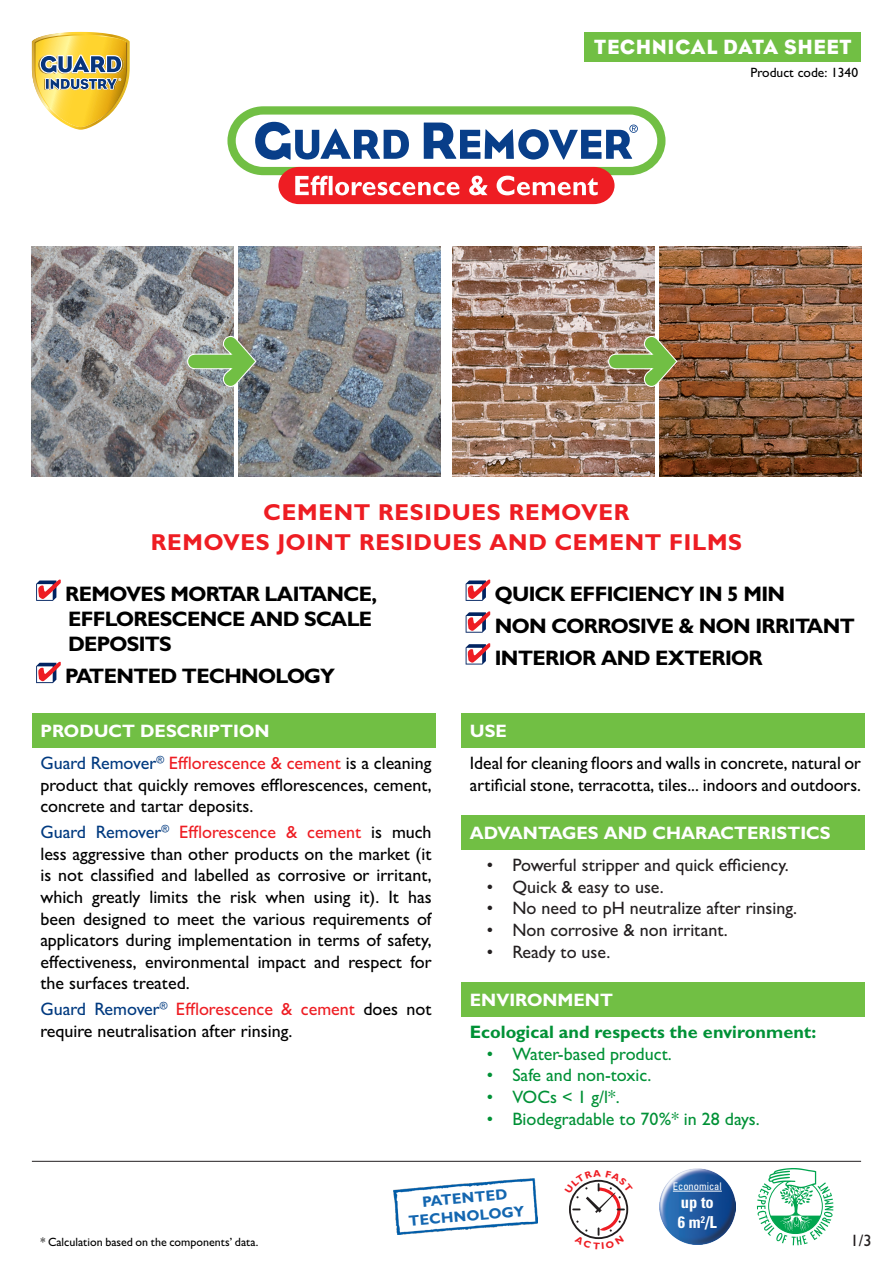
<style>
.page{position:relative;width:893px;height:1263px;background:#fff}
.page>*{position:absolute;margin:0;border:0;box-sizing:border-box;transform-origin:0 0}
.t1{font:700 23.1px "Gill Sans MT Std";letter-spacing:.03em;color:#ee1d23}
.t2{font:700 21px/25.2px "Gill Sans MT Std";letter-spacing:-.03em;color:#000}
.t3{font:21px "Eagle";letter-spacing:.03em;color:#fff}
.paragraphe_descripti{font:500 18px/21.6px "Gill Sans MT Std";color:#000;text-align:justify}
.t4{font:500 18px "Gill Sans MT Std";color:#231f20}
.t5{font:500 18px "Gill Sans MT Std";color:#009136}
.Retrait_corps_de_tex{font:700 18px "Gill Sans MT Std";color:#fff}
.Paragraphe_bullet{font:700 18px "Gill Sans MT Std";color:#009136}
.t6{font:700 condensed 16.5px "Univers";color:#fff}
.Retrait_corps_de_tex-2{font:500 16.5px "Gill Sans MT Std";color:#231f20}
.t7{font:700 15px/18px "Gill Sans MT Std";color:#1366b0;text-align:center}
.t8{font:500 13.5px "Gill Sans MT Std";color:#000}
.paragraphe_descripti-2{font:500 12px "Gill Sans MT Std";color:#000}
.t9{font:condensed 10.5px "Univers";color:#fff}
.s1{color:#003a80}
.s2{color:#ee1d23}
</style>
<div class="page">
<div style="left:585px;top:32px;width:276px;height:30px;background:#71bf44"></div>
<div style="left:32px;top:713px;width:404px;height:34px;background:#71bf44"></div>
<div style="left:461px;top:713px;width:404px;height:34px;background:#71bf44"></div>
<div style="left:461px;top:816px;width:404px;height:34px;background:#71bf44"></div>
<div style="left:461px;top:982px;width:404px;height:34px;background:#71bf44"></div>
<svg style="left:36px;top:580px;width:25px;height:21px"></svg>
<svg style="left:36px;top:662px;width:25px;height:21px"></svg>
<svg style="left:466px;top:580px;width:24px;height:21px"></svg>
<svg style="left:466px;top:611px;width:24px;height:22px"></svg>
<svg style="left:466px;top:643px;width:24px;height:21px"></svg>
<svg style="left:32px;top:32px;width:98px;height:98px"></svg>
<svg style="left:227px;top:106px;width:438px;height:98px"></svg>
<img style="left:32px;top:247px;width:202px;height:229px">
<img style="left:238px;top:247px;width:202px;height:229px">
<img style="left:453px;top:247px;width:202px;height:229px">
<img style="left:659px;top:247px;width:202px;height:229px">
<svg style="left:187px;top:336px;width:70px;height:51px;background:#8cab7d"></svg>
<svg style="left:608px;top:336px;width:69px;height:51px;background:#8f975b"></svg>
<hr style="left:32px;top:1161px;width:829px;height:1px;background:#231f20">
<img style="left:659px;top:1168px;width:77px;height:77px">
<hr style="left:673px;top:1191px;width:49px;height:1px;background:#fff">
<svg style="left:757px;top:1168px;width:76px;height:77px"></svg>
<img style="left:393px;top:1178px;width:145px;height:57px">
<svg style="left:569px;top:1179px;width:60px;height:61px"></svg>
<p class="t3" style="left:594px;top:35px;width:259px">TECHNICAL DATA SHEET</p>
<p class="t8" style="left:750px;top:65px;width:109px">Product code: 1340</p>
<p class="t1" style="left:264px;top:498px;width:367px">CEMENT RESIDUES REMOVER</p>
<p class="t1" style="left:151px;top:528px;width:593px">REMOVES JOINT RESIDUES AND CEMENT FILMS</p>
<p class="t2" style="left:65px;top:581px;width:313px">REMOVES MORTAR LAITANCE,<br>EFFLORESCENCE AND SCALE<br>DEPOSITS</p>
<p class="t2" style="left:65px;top:663px;width:271px">PATENTED TECHNOLOGY</p>
<p class="Retrait_corps_de_tex" style="left:40px;top:719px;width:231px">PRODUCT DESCRIPTION</p>
<p class="paragraphe_descripti" style="left:40px;top:752px;width:393px"><span class="s1">Guard Remover</span><sup>®</sup> <span class="s2">Efflorescence &amp; cement</span> is a cleaning product that quickly removes efflorescences, cement, concrete and tartar deposits.</p>
<p class="paragraphe_descripti" style="left:40px;top:821px;width:393px"><span class="s1">Guard Remover</span><sup>®</sup> <span class="s2">Efflorescence &amp; cement</span> is much less aggressive than other products on the market (it is not classified and labelled as corrosive or irritant, which greatly limits the risk when using it). It has been designed to meet the various requirements of applicators during implementation in terms of safety, effectiveness, environmental impact and respect for the surfaces treated.</p>
<p class="paragraphe_descripti" style="left:40px;top:998px;width:393px"><span class="s1">Guard Remover</span><sup>®</sup> <span class="s2">Efflorescence &amp; cement</span> does not require neutralisation after rinsing.</p>
<p class="t2" style="left:495px;top:581px;width:292px">QUICK EFFICIENCY IN 5 MIN</p>
<p class="t2" style="left:495px;top:612px;width:362px">NON CORROSIVE &amp; NON IRRITANT</p>
<p class="t2" style="left:495px;top:644px;width:269px">INTERIOR AND EXTERIOR</p>
<p class="Retrait_corps_de_tex" style="left:470px;top:719px;width:39px">USE</p>
<p class="paragraphe_descripti" style="left:470px;top:752px;width:393px">Ideal for cleaning floors and walls in concrete, natural or artificial stone, terracotta, tiles... indoors and outdoors.</p>
<p class="Retrait_corps_de_tex" style="left:470px;top:821px;width:362px">ADVANTAGES AND CHARACTERISTICS</p>
<p class="t4" style="left:487px;top:854px;width:303px">• Powerful stripper and quick efficiency.</p>
<p class="t4" style="left:487px;top:876px;width:178px">• Quick &amp; easy to use.</p>
<p class="t4" style="left:487px;top:898px;width:312px">• No need to pH neutralize after rinsing.</p>
<p class="t4" style="left:487px;top:919px;width:242px">• Non corrosive &amp; non irritant.</p>
<p class="t4" style="left:487px;top:941px;width:125px">• Ready to use.</p>
<p class="Retrait_corps_de_tex" style="left:470px;top:988px;width:145px">ENVIRONMENT</p>
<p class="Paragraphe_bullet" style="left:470px;top:1021px;width:348px">Ecological and respects the environment:</p>
<p class="t5" style="left:487px;top:1043px;width:186px">• Water-based product.</p>
<p class="t5" style="left:487px;top:1064px;width:166px">• Safe and non-toxic.</p>
<p class="t5" style="left:487px;top:1086px;width:134px">• VOCs &lt; 1 g/l*.</p>
<p class="t5" style="left:487px;top:1108px;width:274px">• Biodegradable to 70%* in 28 days.</p>
<p class="paragraphe_descripti-2" style="left:40px;top:1235px;width:219px">* Calculation based on the components’ data.</p>
<p class="t7" style="left:406px;top:1193px;width:118px;rotate:-5deg">PATENTED<br>TECHNOLOGY</p>
<p class="t9" style="left:673px;top:1180px;width:50px">Economical</p>
<p class="t6" style="left:681px;top:1192px;width:34px">up to</p>
<p class="t6" style="left:678px;top:1212px;width:41px">6 m<sup>2</sup>/L</p>
<p class="Retrait_corps_de_tex-2" style="left:851px;top:1230px;width:23px">1/3</p>
</div>
